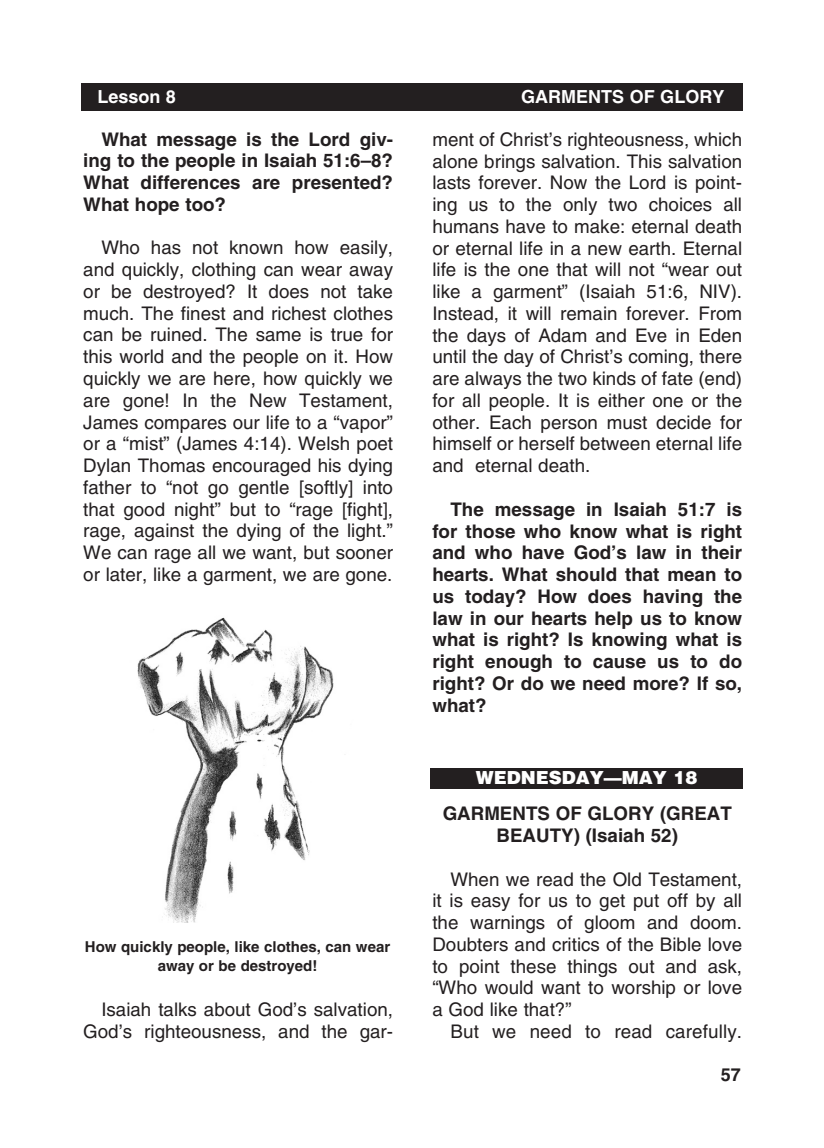
<style>
.page{position:relative;width:824px;height:1148px;background:#fff}
.page>*{position:absolute;margin:0;border:0;box-sizing:border-box;transform-origin:0 0}
._1-Body{font:18.75px/21.8px "Helvetica";color:#231f20}
._2-Body_bold{font:700 18.75px/21.8px "Helvetica";color:#231f20;text-align:justify}
._5-subheads{font:700 18.75px/21.8px "Helvetica";color:#231f20;text-align:center}
.t1{font:700 18px "Helvetica";color:#fff}
.t2{font:900 18px "Helvetica";color:#fff}
.t3{font:700 18px "Helvetica";color:#231f20}
._8-captions{font:700 15px/18px "Helvetica";color:#231f20;text-align:center}
</style>
<div class="page">
<div style="left:81px;top:83px;width:662px;height:27px;background:#231f20"></div>
<div style="left:430px;top:768px;width:312px;height:20px;background:#231f20"></div>
<img style="left:137px;top:617px;width:197px;height:305px">
<p class="t1" style="left:97px;top:86px;width:80px">Lesson 8</p>
<p class="t1" style="left:521px;top:86px;width:28px">Garments</p>
<p class="t1" style="left:629px;top:86px;width:58px">of Glory</p>
<p class="_2-Body_bold" style="left:83px;top:128px;width:311px;text-indent:18px">What message is the Lord giv&shy;ing to the people in Isaiah 51:6–8?<br>What differences are presented?<br>What hope too?</p>
<p class="_1-Body" style="left:83px;top:237px;width:311px;text-align:justify;text-indent:18px">Who has not known how easily, and quickly, clothing can wear away or be destroyed? It does not take much. The finest and richest clothes can be ruined. The same is true for this world and the people on it. How quickly we are here, how quickly we are gone! In the New Testament, James compares our life to a “vapor” or a “mist” (James 4:14). Welsh poet Dylan Thomas encouraged his dying father to “not go gentle [softly] into that good night” but to “rage [fight], rage, against the dying of the light.” We can rage all we want, but sooner or later, like a garment, we are gone.</p>
<p class="_1-Body" style="left:432px;top:128px;width:311px">ment of Christ’s righteousness, which alone brings salvation. This salvation lasts forever. Now the Lord is point&shy;ing us to the only two choices all humans have to make: eternal death or eternal life in a new earth. Eternal life is the one that will not “wear out like a garment” (Isaiah 51:6, NIV).<br>Instead, it will remain forever. From the days of Adam and Eve in Eden until the day of Christ’s coming, there are always the two kinds of fate (end) for all people. It is either one or the other. Each person must decide for himself or herself between eternal life and eternal death.</p>
<p class="_2-Body_bold" style="left:432px;top:498px;width:311px;text-indent:18px">The message in Isaiah 51:7 is for those who know what is right and who have God’s law in their hearts. What should that mean to us today? How does having the law in our hearts help us to know what is right? Is knowing what is right enough to cause us to do right? Or do we need more? If so, what?</p>
<p class="_8-captions" style="left:85px;top:938px;width:307px">How quickly people, like clothes, can wear away or be destroyed!</p>
<p class="_1-Body" style="left:83px;top:998px;width:311px;text-align:right">Isaiah talks about God’s salvation,<br>God’s righteousness, and the gar-</p>
<p class="t2" style="left:475px;top:766px;width:223px">WEDNESDAY—MAY 18</p>
<p class="_5-subheads" style="left:442px;top:802px;width:291px">GARMENTS OF GLORY (GREAT<br>BEAUTY) (Isaiah 52)</p>
<p class="_1-Body" style="left:432px;top:868px;width:311px;text-indent:18px">When we read the Old Testament, it is easy for us to get put off by all the warnings of gloom and doom.<br>Doubters and critics of the Bible love to point these things out and ask, “Who would want to worship or love a God like that?”</p>
<p class="_1-Body" style="left:450px;top:1020px;width:290px">But we need to read carefully.</p>
<p class="t3" style="left:720px;top:1063px;width:22px">57</p>
</div>
